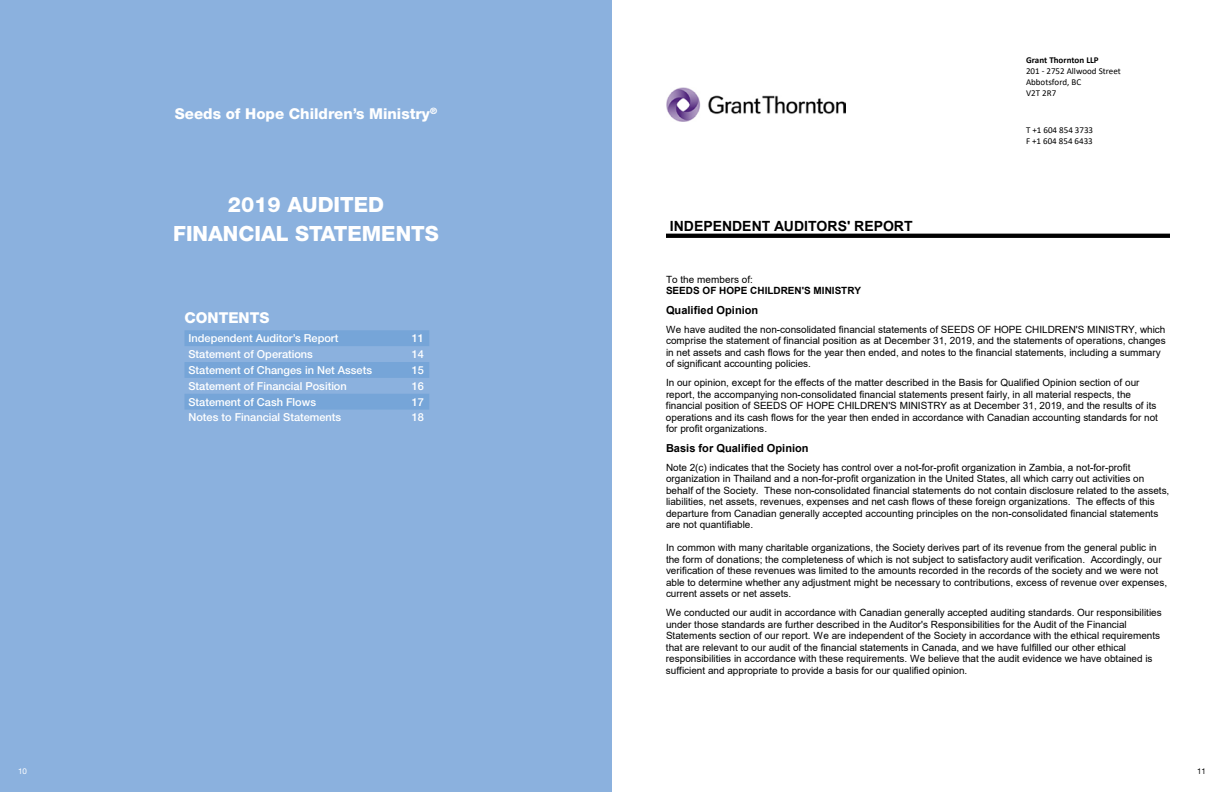
<style>
.page{position:relative;width:1224px;height:792px;background:#fff}
.page>*{position:absolute;margin:0;border:0;box-sizing:border-box;transform-origin:0 0}
.t1{font:800 21px/28.8px "Helvetica Neue LT Std";color:#fff;text-align:center}
.t2{font:800 15px "Helvetica Neue LT Std";color:#fff}
.t3{font:700 14px "Arial";color:#000}
.t4{font:500 11px "Helvetica Neue LT Std";color:#fff}
.t5{font:700 11px "Arial";color:#000}
.t6{font:10px/11.5px "Arial";color:#000}
.t7{font:700 10px "Arial";color:#000}
.t8{font:9px/11px "Calibri";color:#000}
.t9{font:700 9px "Calibri";color:#000}
.t10{font:8px "Helvetica Neue LT Std";color:#fff}
.t11{font:8px "Helvetica Neue LT Std";color:#000}
</style>
<div class="page">
<div style="left:0;top:0;width:612px;height:792px;background:#8bb1de"></div>
<svg style="left:184px;top:330px;width:245px;height:80px"></svg>
<img style="left:666px;top:87px;width:180px;height:35px">
<hr style="left:666px;top:234px;width:504px;height:1px;background:#000">
<hr style="left:666px;top:235px;width:504px;height:1px;background:#000">
<hr style="left:666px;top:236px;width:504px;height:1px;background:#000">
<hr style="left:666px;top:237px;width:504px;height:1px;background:#000">
<h2 class="t2" style="left:175px;top:104px;width:264px">Seeds of Hope Children’s Ministry<sup>®</sup></h2>
<h1 class="t1" style="left:173px;top:190px;width:267px">2019 AUDITED<br>FINANCIAL STATEMENTS</h1>
<h2 class="t2" style="left:184px;top:308px;width:87px">CONTENTS</h2>
<p class="t4" style="left:188px;top:332px;width:151px">Independent Auditor’s Report</p>
<p class="t4" style="left:412px;top:332px;width:14px">11</p>
<p class="t4" style="left:188px;top:348px;width:126px">Statement of Operations</p>
<p class="t4" style="left:412px;top:348px;width:14px">14</p>
<p class="t4" style="left:188px;top:363px;width:185px">Statement of Changes in Net Assets</p>
<p class="t4" style="left:412px;top:363px;width:14px">15</p>
<p class="t4" style="left:188px;top:379px;width:160px">Statement of Financial Position</p>
<p class="t4" style="left:412px;top:379px;width:14px">16</p>
<p class="t4" style="left:188px;top:395px;width:129px">Statement of Cash Flows</p>
<p class="t4" style="left:412px;top:395px;width:14px">17</p>
<p class="t4" style="left:188px;top:411px;width:154px">Notes to Financial Statements</p>
<p class="t4" style="left:412px;top:411px;width:14px">18</p>
<h3 class="t3" style="left:670px;top:217px;width:244px">INDEPENDENT AUDITORS' REPORT</h3>
<p class="t9" style="left:1026px;top:53px;width:74px">Grant Thornton LLP</p>
<p class="t8" style="left:1026px;top:65px;width:96px">201 - 2752 Allwood Street<br>Abbotsford, BC<br>V2T 2R7</p>
<p class="t8" style="left:1026px;top:124px;width:69px">T +1 604 854 3733<br>F +1 604 854 6433</p>
<p class="t6" style="left:666px;top:273px;width:89px">To the members of:</p>
<p class="t7" style="left:666px;top:284px;width:197px">SEEDS OF HOPE CHILDREN'S MINISTRY</p>
<p class="t5" style="left:666px;top:302px;width:94px">Qualified Opinion</p>
<p class="t6" style="left:666px;top:323px;width:501px">We have audited the non-consolidated financial statements of SEEDS OF HOPE CHILDREN'S MINISTRY, which comprise the statement of financial position as at December 31, 2019, and the statements of operations, changes in net assets and cash flows for the year then ended, and notes to the financial statements, including a summary of significant accounting policies.</p>
<p class="t6" style="left:666px;top:377px;width:494px">In our opinion, except for the effects of the matter described in the Basis for Qualified Opinion section of our report, the accompanying non-consolidated financial statements present fairly, in all material respects, the financial position of SEEDS OF HOPE CHILDREN'S MINISTRY as at December 31, 2019, and the results of its operations and its cash flows for the year then ended in accordance with Canadian accounting standards for not for profit organizations.</p>
<p class="t5" style="left:666px;top:440px;width:144px">Basis for Qualified Opinion</p>
<p class="t6" style="left:666px;top:461px;width:505px">Note 2(c) indicates that the Society has control over a not-for-profit organization in Zambia, a not-for-profit organization in Thailand and a non-for-profit organization in the United States, all which carry out activities on behalf of the Society. These non-consolidated financial statements do not contain disclosure related to the assets, liabilities, net assets, revenues, expenses and net cash flows of these foreign organizations. The effects of this departure from Canadian generally accepted accounting principles on the non-consolidated financial statements are not quantifiable.</p>
<p class="t6" style="left:666px;top:542px;width:503px">In common with many charitable organizations, the Society derives part of its revenue from the general public in the form of donations; the completeness of which is not subject to satisfactory audit verification. Accordingly, our verification of these revenues was limited to the amounts recorded in the records of the society and we were not able to determine whether any adjustment might be necessary to contributions, excess of revenue over expenses, current assets or net assets.</p>
<p class="t6" style="left:666px;top:607px;width:497px">We conducted our audit in accordance with Canadian generally accepted auditing standards. Our responsibilities under those standards are further described in the Auditor's Responsibilities for the Audit of the Financial Statements section of our report. We are independent of the Society in accordance with the ethical requirements that are relevant to our audit of the financial statements in Canada, and we have fulfilled our other ethical responsibilities in accordance with these requirements. We believe that the audit evidence we have obtained is sufficient and appropriate to provide a basis for our qualified opinion.</p>
<p class="t10" style="left:18px;top:766px;width:10px">10</p>
<p class="t11" style="left:1197px;top:766px;width:10px">11</p>
</div>
